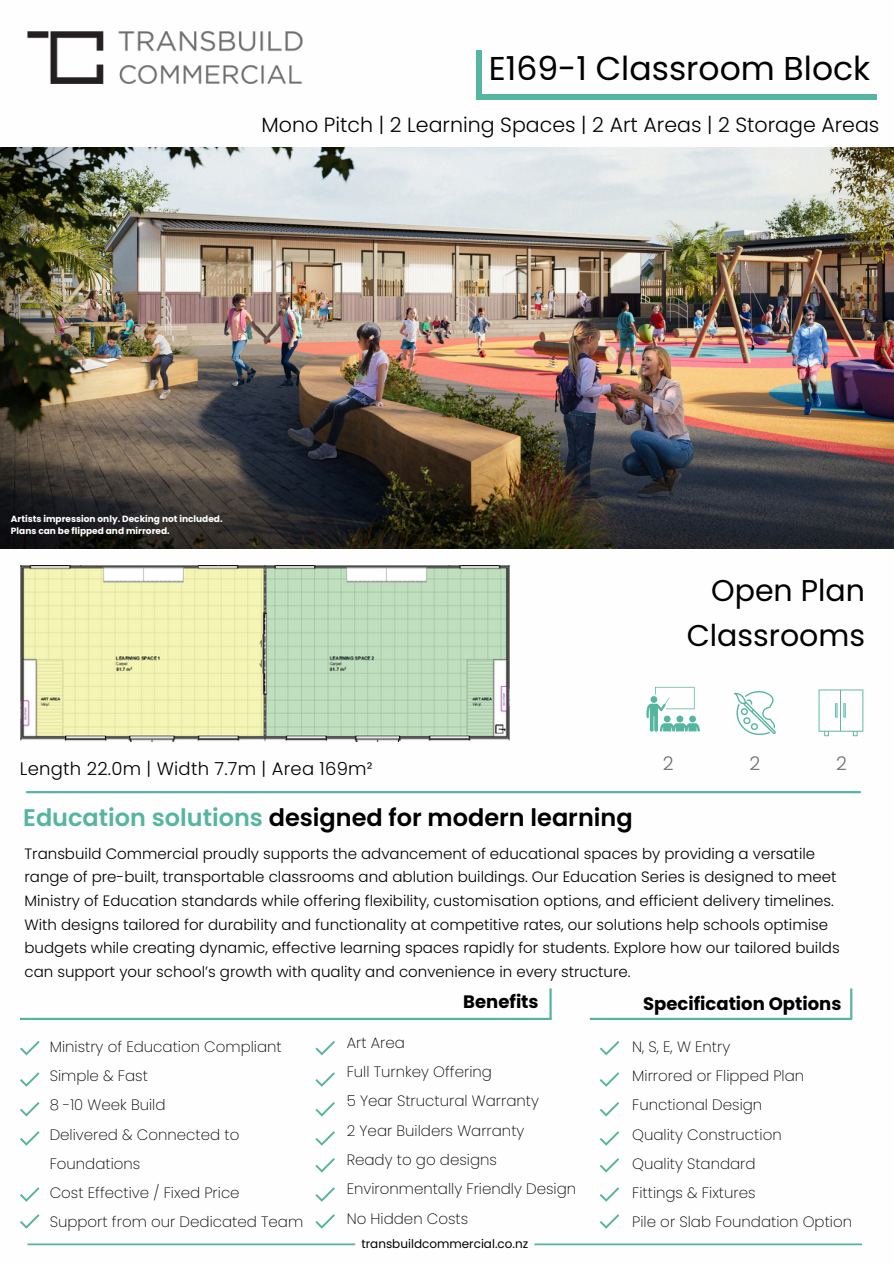
<style>
.page{position:relative;width:894px;height:1264px;background:#fff}
.page>*{position:absolute;margin:0;border:0;box-sizing:border-box;transform-origin:0 0}
.t1{font:33px "Poppins";color:#000}
.t2{font:30px/45px "Poppins";color:#000;text-align:right}
.t3{font:600 24px "Poppins";color:#000}
.t4{font:300 20.55px "Poppins";color:#000}
.t5{font:300 18.9px "Poppins";color:#6d6e70}
.t6{font:300 18px "Poppins";letter-spacing:.015em;color:#000}
.t7{font:700 18px "Poppins";color:#000}
.t8{font:300 15px/23.7px "Poppins";color:#000}
.t9{font:200 15px/29.2px "Poppins";color:#000}
.t10{font:12px "Poppins";color:#000}
.t11{font:700 9px "Poppins";color:#fff}
.s1{color:#56b5a1}
</style>
<div class="page">
<img style="left:0;top:148px;width:893px;height:400px">
<img style="left:27px;top:31px;width:276px;height:52px">
<hr style="left:27px;top:791px;width:832px;height:2px;background:#56b5a1">
<div style="left:475px;top:50px;width:6px;height:47px;background:#56b5a1"></div>
<div style="left:475px;top:94px;width:401px;height:6px;background:#56b5a1"></div>
<svg style="left:27px;top:1243px;width:835px;height:2px"></svg>
<svg style="left:646px;top:687px;width:53px;height:44px"></svg>
<svg style="left:734px;top:691px;width:41px;height:44px"></svg>
<svg style="left:818px;top:689px;width:45px;height:47px"></svg>
<img style="left:20px;top:566px;width:489px;height:175px">
<svg style="left:20px;top:1041px;width:19px;height:14px"></svg>
<svg style="left:20px;top:1072px;width:19px;height:14px"></svg>
<svg style="left:20px;top:1102px;width:19px;height:14px"></svg>
<svg style="left:20px;top:1131px;width:19px;height:14px"></svg>
<hr style="left:589px;top:1017px;width:262px;height:3px;background:#56b5a1">
<hr style="left:849px;top:988px;width:3px;height:30px;background:#56b5a1">
<hr style="left:20px;top:1017px;width:531px;height:3px;background:#56b5a1">
<hr style="left:549px;top:988px;width:2px;height:30px;background:#56b5a1">
<svg style="left:20px;top:1187px;width:19px;height:14px"></svg>
<svg style="left:20px;top:1214px;width:19px;height:14px"></svg>
<svg style="left:315px;top:1041px;width:19px;height:14px"></svg>
<svg style="left:315px;top:1072px;width:19px;height:14px"></svg>
<svg style="left:315px;top:1102px;width:19px;height:14px"></svg>
<svg style="left:315px;top:1131px;width:19px;height:14px"></svg>
<svg style="left:315px;top:1158px;width:19px;height:14px"></svg>
<svg style="left:315px;top:1187px;width:19px;height:14px"></svg>
<svg style="left:315px;top:1214px;width:19px;height:14px"></svg>
<svg style="left:600px;top:1041px;width:18px;height:14px"></svg>
<svg style="left:599px;top:1072px;width:19px;height:14px"></svg>
<svg style="left:599px;top:1102px;width:19px;height:14px"></svg>
<svg style="left:599px;top:1131px;width:19px;height:14px"></svg>
<svg style="left:599px;top:1158px;width:19px;height:14px"></svg>
<svg style="left:599px;top:1187px;width:19px;height:14px"></svg>
<svg style="left:599px;top:1214px;width:19px;height:14px"></svg>
<p class="t1" style="left:489px;top:46px;width:382px">E169-1 Classroom Block</p>
<p class="t4" style="left:261px;top:110px;width:619px">Mono Pitch | 2 Learning Spaces | 2 Art Areas | 2 Storage Areas</p>
<p class="t11" style="left:11px;top:512px;width:213px">Artists impression only. Decking not included.</p>
<h5 class="t11" style="left:11px;top:524px;width:160px">Plans can be flipped and mirrored.</h5>
<p class="t2" style="left:686px;top:568px;width:180px">Open Plan<br>Classrooms</p>
<h1 class="t6" style="left:20px;top:756px;width:354px">Length 22.0m | Width 7.7m | Area 169m²</h1>
<p class="t3" style="left:23px;top:800px;width:610px"><span class="s1">Education solutions</span> designed for modern learning</p>
<h3 class="t5" style="left:662px;top:750px;width:12px">2</h3>
<h3 class="t5" style="left:749px;top:750px;width:12px">2</h3>
<h3 class="t5" style="left:835px;top:750px;width:12px">2</h3>
<p class="t8" style="left:24px;top:841px;width:816px">Transbuild Commercial proudly supports the advancement of educational spaces by providing a versatile range of pre-built, transportable classrooms and ablution buildings. Our Education Series is designed to meet Ministry of Education standards while offering flexibility, customisation options, and efficient delivery timelines.<br>With designs tailored for durability and functionality at competitive rates, our solutions help schools optimise budgets while creating dynamic, effective learning spaces rapidly for students. Explore how our tailored builds can support your school’s growth with quality and convenience in every structure.</p>
<h1 class="t9" style="left:50px;top:1031px;width:255px">Ministry of Education Compliant<br>Simple &amp; Fast<br>8 -10 Week Build<br>Delivered &amp; Connected to<br>Foundations<br>Cost Effective / Fixed Price<br>Support from our Dedicated Team</h1>
<p class="t7" style="left:463px;top:989px;width:77px">Benefits</p>
<p class="t9" style="left:346px;top:1028px;width:231px">Art Area<br>Full Turnkey Offering<br>5 Year Structural Warranty<br>2 Year Builders Warranty<br>Ready to go designs<br>Environmentally Friendly Design<br>No Hidden Costs</p>
<p class="t10" style="left:361px;top:1235px;width:168px">transbuildcommercial.co.nz</p>
<p class="t7" style="left:643px;top:990px;width:200px">Specification Options</p>
<p class="t9" style="left:632px;top:1031px;width:221px">N, S, E, W Entry<br>Mirrored or Flipped Plan<br>Functional Design<br>Quality Construction<br>Quality Standard<br>Fittings &amp; Fixtures<br>Pile or Slab Foundation Option</p>
</div>
